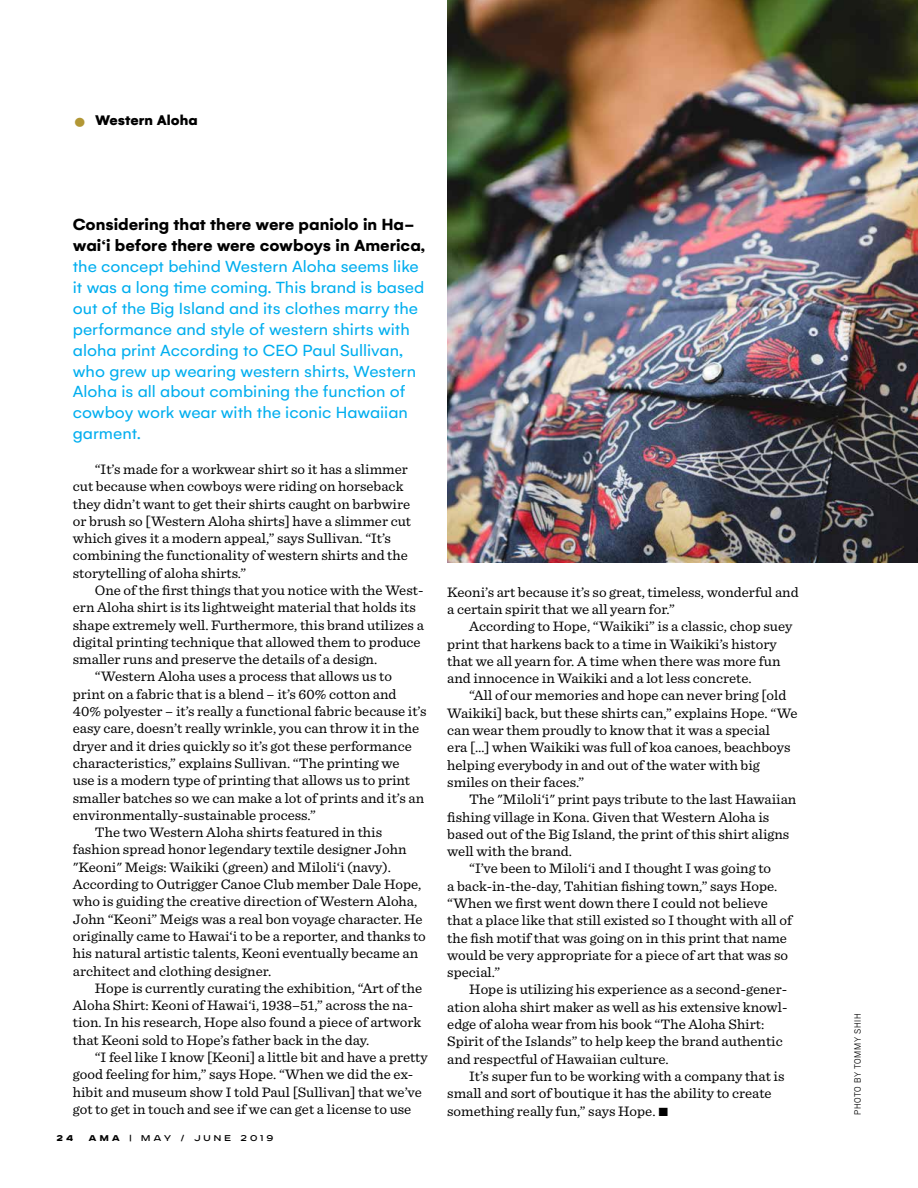
<style>
.page{position:relative;width:918px;height:1188px;background:#fff}
.page>*{position:absolute;margin:0;border:0;box-sizing:border-box;transform-origin:0 0}
.t1{font:17.4px/21px "Gelion";color:#00aeef}
.t2{font:700 17.4px/21px "Gelion";color:#000}
.t3{font:900 15.15px "Gelion";color:#000}
.t4{font:14.4px/17.2px "Sentinel";color:#000}
.t5{font:10.65px "Road Radio";letter-spacing:.28em;color:#000}
.t6{font:900 10.65px "Road Radio";color:#000}
.t7{font:300 10.2px "Scout";letter-spacing:.06em;color:#000}
.s1{color:#b29735}
.s2{font-weight:900}
</style>
<div class="page">
<img style="left:448px;top:0;width:470px;height:562px">
<p class="t3" style="left:75px;top:111px;width:124px"><span class="s1">■</span> Western Aloha</p>
<p class="t2" style="left:73px;top:214px;width:354px">Considering that there were paniolo in Ha&shy;wai‘i before there were cowboys in America,</p>
<p class="t1" style="left:73px;top:255px;width:353px">the concept behind Western Aloha seems like it was a long time coming. This brand is based out of the Big Island and its clothes marry the performance and style of western shirts with aloha print According to CEO Paul Sullivan, who grew up wearing western shirts, Western Aloha is all about combining the function of cowboy work wear with the iconic Hawaiian garment.</p>
<p class="t4" style="left:73px;top:460px;width:340px;text-indent:22px">“It’s made for a workwear shirt so it has a slimmer cut because when cowboys were riding on horseback they didn’t want to get their shirts caught on barbwire or brush so [Western Aloha shirts] have a slimmer cut which gives it a modern appeal,” says Sullivan. “It’s combining the functionality of western shirts and the storytelling of aloha shirts.”</p>
<p class="t4" style="left:95px;top:581px;width:330px">One of the first things that you notice with the West-</p>
<p class="t4" style="left:73px;top:598px;width:345px">ern Aloha shirt is its lightweight material that holds its</p>
<p class="t4" style="left:73px;top:615px;width:353px">shape extremely well. Furthermore, this brand utilizes a</p>
<p class="t4" style="left:73px;top:633px;width:349px">digital printing technique that allowed them to produce</p>
<p class="t4" style="left:73px;top:650px;width:306px">smaller runs and preserve the details of a design.</p>
<p class="t4" style="left:95px;top:667px;width:299px">“Western Aloha uses a process that allows us to</p>
<p class="t4" style="left:73px;top:684px;width:325px">print on a fabric that is a blend – it’s 60% cotton and</p>
<p class="t4" style="left:73px;top:702px;width:355px">40% polyester – it’s really a functional fabric because it’s</p>
<p class="t4" style="left:73px;top:719px;width:348px">easy care, doesn’t really wrinkle, you can throw it in the</p>
<p class="t4" style="left:73px;top:736px;width:341px">dryer and it dries quickly so it’s got these performance</p>
<p class="t4" style="left:73px;top:754px;width:328px">characteristics,” explains Sullivan. “The printing we</p>
<p class="t4" style="left:73px;top:771px;width:339px">use is a modern type of printing that allows us to print</p>
<p class="t4" style="left:73px;top:788px;width:353px">smaller batches so we can make a lot of prints and it’s an</p>
<p class="t4" style="left:73px;top:806px;width:244px">environmentally-sustainable process.”</p>
<p class="t4" style="left:95px;top:823px;width:289px">The two Western Aloha shirts featured in this</p>
<p class="t4" style="left:73px;top:840px;width:335px">fashion spread honor legendary textile designer John</p>
<p class="t4" style="left:73px;top:857px;width:320px">"Keoni" Meigs: Waikiki (green) and Miloli‘i (navy).</p>
<p class="t4" style="left:73px;top:875px;width:350px">According to Outrigger Canoe Club member Dale Hope,</p>
<p class="t4" style="left:73px;top:892px;width:346px">who is guiding the creative direction of Western Aloha,</p>
<p class="t4" style="left:73px;top:909px;width:351px">John “Keoni” Meigs was a real bon voyage character. He</p>
<p class="t4" style="left:73px;top:927px;width:355px">originally came to Hawai‘i to be a reporter, and thanks to</p>
<p class="t4" style="left:73px;top:944px;width:347px">his natural artistic talents, Keoni eventually became an</p>
<p class="t4" style="left:73px;top:961px;width:200px">architect and clothing designer.</p>
<p class="t4" style="left:95px;top:978px;width:329px">Hope is currently curating the exhibition, “Art of the</p>
<p class="t4" style="left:73px;top:996px;width:342px">Aloha Shirt: Keoni of Hawai‘i, 1938–51,” across the na-</p>
<p class="t4" style="left:73px;top:1013px;width:350px">tion. In his research, Hope also found a piece of artwork</p>
<p class="t4" style="left:73px;top:1030px;width:298px">that Keoni sold to Hope’s father back in the day.</p>
<p class="t4" style="left:95px;top:1048px;width:334px">“I feel like I know [Keoni] a little bit and have a pretty</p>
<p class="t4" style="left:73px;top:1065px;width:342px">good feeling for him,” says Hope. “When we did the ex-</p>
<p class="t4" style="left:73px;top:1082px;width:351px">hibit and museum show I told Paul [Sullivan] that we’ve</p>
<p class="t4" style="left:73px;top:1100px;width:340px">got to get in touch and see if we can get a license to use</p>
<p class="t6" style="left:56px;top:1132px;width:18px">2 4</p>
<p class="t5" style="left:89px;top:1132px;width:186px"><span class="s2">AMA</span> | MAY / JUNE 2019</p>
<p class="t4" style="left:447px;top:582px;width:353px">Keoni’s art because it’s so great, timeless, wonderful and a certain spirit that we all yearn for.”</p>
<p class="t4" style="left:447px;top:617px;width:347px;text-indent:22px">According to Hope, “Waikiki” is a classic, chop suey print that harkens back to a time in Waikiki’s history that we all yearn for. A time when there was more fun and innocence in Waikiki and a lot less concrete.</p>
<p class="t4" style="left:447px;top:686px;width:352px;text-indent:22px">“All of our memories and hope can never bring [old Waikiki] back, but these shirts can,” explains Hope. “We can wear them proudly to know that it was a special<br>era […] when Waikiki was full of koa canoes, beachboys helping everybody in and out of the water with big smiles on their faces.”</p>
<p class="t4" style="left:469px;top:790px;width:329px">The "Miloli‘i" print pays tribute to the last Hawaiian</p>
<p class="t4" style="left:447px;top:807px;width:324px">fishing village in Kona. Given that Western Aloha is</p>
<p class="t4" style="left:447px;top:824px;width:344px">based out of the Big Island, the print of this shirt aligns</p>
<p class="t4" style="left:447px;top:842px;width:126px">well with the brand.</p>
<p class="t4" style="left:469px;top:859px;width:303px">“I’ve been to Miloli‘i and I thought I was going to</p>
<p class="t4" style="left:447px;top:876px;width:332px">a back-in-the-day, Tahitian fishing town,” says Hope.</p>
<p class="t4" style="left:447px;top:894px;width:322px">“When we first went down there I could not believe</p>
<p class="t4" style="left:447px;top:911px;width:346px">that a place like that still existed so I thought with all of</p>
<p class="t4" style="left:447px;top:928px;width:341px">the fish motif that was going on in this print that name</p>
<p class="t4" style="left:447px;top:946px;width:342px">would be very appropriate for a piece of art that was so</p>
<p class="t4" style="left:447px;top:963px;width:54px">special.”</p>
<p class="t4" style="left:469px;top:980px;width:319px">Hope is utilizing his experience as a second-gener-</p>
<p class="t4" style="left:447px;top:997px;width:342px">ation aloha shirt maker as well as his extensive knowl-</p>
<p class="t4" style="left:447px;top:1015px;width:319px">edge of aloha wear from his book “The Aloha Shirt:</p>
<p class="t4" style="left:447px;top:1032px;width:337px">Spirit of the Islands” to help keep the brand authentic</p>
<p class="t4" style="left:447px;top:1049px;width:223px">and respectful of Hawaiian culture.</p>
<p class="t4" style="left:469px;top:1067px;width:317px">It’s super fun to be working with a company that is</p>
<p class="t4" style="left:447px;top:1084px;width:326px">small and sort of boutique it has the ability to create</p>
<p class="t4" style="left:447px;top:1101px;width:210px">something really fun,” says Hope.</p>
<p class="t7" style="left:851px;top:1115px;width:102px;rotate:-90deg">PHOTO BY TOMMY SHIH</p>
</div>
